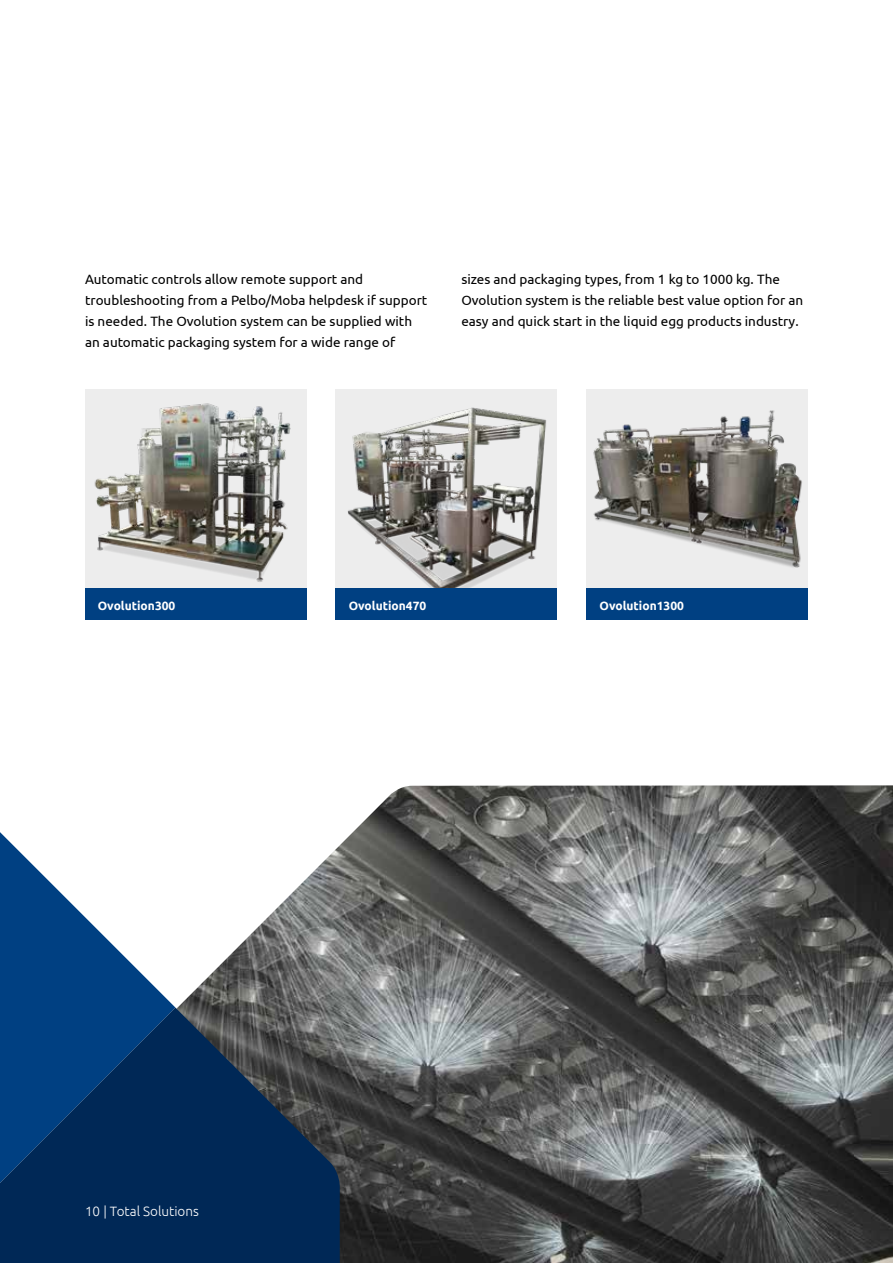
<style>
.page{position:relative;width:893px;height:1263px;background:#fff}
.page>*{position:absolute;margin:0;border:0;box-sizing:border-box;transform-origin:0 0}
.t1{font:13.5px/21px "Ubuntu";color:#000}
.t2{font:300 13.5px "Ubuntu";color:#fff}
.t3{font:700 12px "Ubuntu";color:#fff}
</style>
<div class="page">
<img style="left:178px;top:785px;width:715px;height:478px">
<div style="left:336px;top:389px;width:221px;height:200px;background:#ededed"></div>
<img style="left:336px;top:407px;width:221px;height:182px">
<img style="left:85px;top:389px;width:221px;height:200px">
<div style="left:587px;top:389px;width:221px;height:200px;background:#ededed"></div>
<img style="left:593px;top:410px;width:209px;height:158px">
<div style="left:336px;top:589px;width:221px;height:31px;background:#004082"></div>
<div style="left:85px;top:589px;width:221px;height:31px;background:#004082"></div>
<div style="left:587px;top:589px;width:221px;height:31px;background:#004082"></div>
<svg style="left:0;top:832px;width:175px;height:175px;fill:#004082"></svg>
<svg style="left:0;top:1007px;width:340px;height:256px;background:#0c325c"></svg>
<p class="t1" style="left:85px;top:268px;width:344px">Automatic controls allow remote support and troubleshooting from a Pelbo/Moba helpdesk if support is needed. The Ovolution system can be supplied with an automatic packaging system for a wide range of</p>
<p class="t1" style="left:461px;top:268px;width:343px">sizes and packaging types, from 1 kg to 1000 kg. The<br>Ovolution system is the reliable best value option for an easy and quick start in the liquid egg products industry.</p>
<p class="t3" style="left:98px;top:598px;width:79px">Ovolution300</p>
<p class="t3" style="left:349px;top:598px;width:79px">Ovolution470</p>
<p class="t3" style="left:600px;top:598px;width:86px">Ovolution1300</p>
<p class="t2" style="left:85px;top:1203px;width:115px">10 | Total Solutions</p>
</div>
